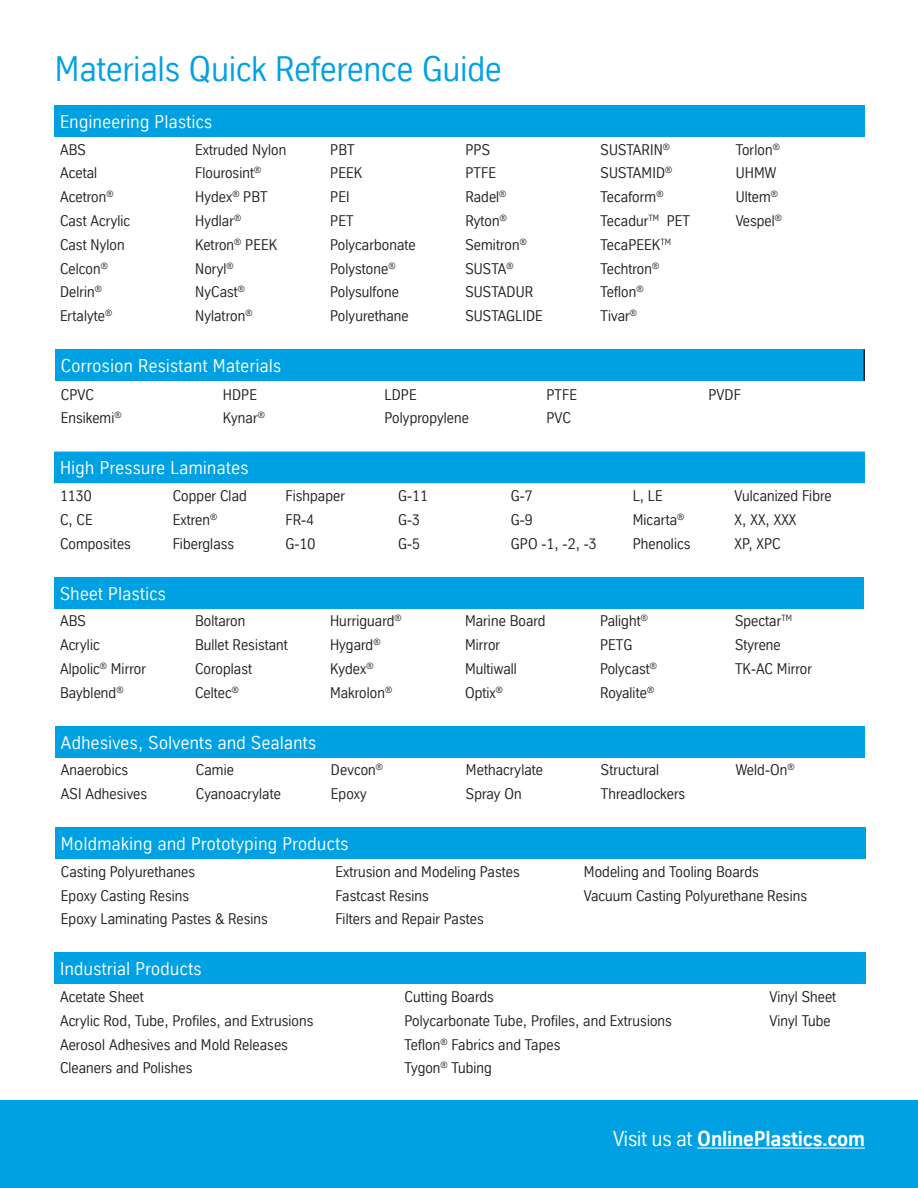
<style>
.page{position:relative;width:918px;height:1188px;background:#fff}
.page>*{position:absolute;margin:0;border:0;box-sizing:border-box;transform-origin:0 0}
.t1{font:34.5px "TK Type";color:#00a1e3}
.t2{font:700 21px "TK Type";letter-spacing:-.01em;color:#fff}
.t3{font:18px "TK Type";letter-spacing:.02em;color:#fff}
.t4{font:15px "TK Type";color:#231f20}
.s1{font-weight:400}
</style>
<div class="page">
<div style="left:0;top:1101px;width:918px;height:87px;background:#00a1e3"></div>
<div style="left:54px;top:105px;width:811px;height:32px;background:#00a1e3"></div>
<div style="left:55px;top:349px;width:809px;height:32px;background:#00a1e3"></div>
<hr style="left:863px;top:349px;width:2px;height:32px;background:#231f20">
<div style="left:54px;top:452px;width:811px;height:31px;background:#00a1e3"></div>
<div style="left:54px;top:577px;width:810px;height:31px;background:#00a1e3"></div>
<div style="left:55px;top:726px;width:810px;height:32px;background:#00a1e3"></div>
<div style="left:54px;top:953px;width:811px;height:31px;background:#00a1e3"></div>
<div style="left:55px;top:827px;width:810px;height:32px;background:#00a1e3"></div>
<hr style="left:697px;top:1148px;width:168px;height:1px;background:#fff">
<p class="t1" style="left:55px;top:50px;width:449px">Materials Quick Reference Guide</p>
<p class="t3" style="left:60px;top:112px;width:154px">Engineering Plastics</p>
<p class="t4" style="left:60px;top:141px;width:27px">ABS</p>
<p class="t4" style="left:195px;top:141px;width:93px">Extruded Nylon</p>
<p class="t4" style="left:330px;top:141px;width:26px">PBT</p>
<p class="t4" style="left:465px;top:141px;width:26px">PPS</p>
<p class="t4" style="left:601px;top:141px;width:71px">SUSTARIN<sup>®</sup></p>
<p class="t4" style="left:736px;top:141px;width:46px">Torlon<sup>®</sup></p>
<p class="t4" style="left:60px;top:165px;width:39px">Acetal</p>
<p class="t4" style="left:195px;top:165px;width:68px">Flourosint<sup>®</sup></p>
<p class="t4" style="left:330px;top:165px;width:33px">PEEK</p>
<p class="t4" style="left:465px;top:165px;width:32px">PTFE</p>
<p class="t4" style="left:601px;top:165px;width:73px">SUSTAMID<sup>®</sup></p>
<p class="t4" style="left:736px;top:165px;width:42px">UHMW</p>
<p class="t4" style="left:60px;top:189px;width:55px">Acetron<sup>®</sup></p>
<p class="t4" style="left:195px;top:189px;width:74px">Hydex<sup>®</sup> PBT</p>
<p class="t4" style="left:330px;top:189px;width:21px">PEI</p>
<p class="t4" style="left:465px;top:189px;width:43px">Radel<sup>®</sup></p>
<p class="t4" style="left:601px;top:189px;width:64px">Tecaform<sup>®</sup></p>
<p class="t4" style="left:736px;top:189px;width:44px">Ultem<sup>®</sup></p>
<p class="t4" style="left:60px;top:212px;width:72px">Cast Acrylic</p>
<p class="t4" style="left:195px;top:212px;width:48px">Hydlar<sup>®</sup></p>
<p class="t4" style="left:330px;top:212px;width:25px">PET</p>
<p class="t4" style="left:465px;top:212px;width:43px">Ryton<sup>®</sup></p>
<p class="t4" style="left:601px;top:212px;width:91px">Tecadur<sup>TM</sup> PET</p>
<p class="t4" style="left:736px;top:212px;width:48px">Vespel<sup>®</sup></p>
<p class="t4" style="left:60px;top:236px;width:66px">Cast Nylon</p>
<p class="t4" style="left:195px;top:236px;width:84px">Ketron<sup>®</sup> PEEK</p>
<p class="t4" style="left:330px;top:236px;width:87px">Polycarbonate</p>
<p class="t4" style="left:465px;top:236px;width:63px">Semitron<sup>®</sup></p>
<p class="t4" style="left:601px;top:236px;width:72px">TecaPEEK<sup>TM</sup></p>
<p class="t4" style="left:60px;top:260px;width:49px">Celcon<sup>®</sup></p>
<p class="t4" style="left:195px;top:260px;width:40px">Noryl<sup>®</sup></p>
<p class="t4" style="left:330px;top:260px;width:67px">Polystone<sup>®</sup></p>
<p class="t4" style="left:465px;top:260px;width:50px">SUSTA<sup>®</sup></p>
<p class="t4" style="left:601px;top:260px;width:60px">Techtron<sup>®</sup></p>
<p class="t4" style="left:60px;top:284px;width:44px">Delrin<sup>®</sup></p>
<p class="t4" style="left:195px;top:284px;width:51px">NyCast<sup>®</sup></p>
<p class="t4" style="left:330px;top:284px;width:70px">Polysulfone</p>
<p class="t4" style="left:465px;top:284px;width:69px">SUSTADUR</p>
<p class="t4" style="left:601px;top:284px;width:45px">Teflon<sup>®</sup></p>
<p class="t4" style="left:60px;top:307px;width:54px">Ertalyte<sup>®</sup></p>
<p class="t4" style="left:195px;top:307px;width:59px">Nylatron<sup>®</sup></p>
<p class="t4" style="left:330px;top:307px;width:80px">Polyurethane</p>
<p class="t4" style="left:465px;top:307px;width:79px">SUSTAGLIDE</p>
<p class="t4" style="left:601px;top:307px;width:38px">Tivar<sup>®</sup></p>
<p class="t3" style="left:61px;top:356px;width:222px">Corrosion Resistant Materials</p>
<p class="t4" style="left:61px;top:386px;width:35px">CPVC</p>
<p class="t4" style="left:223px;top:386px;width:36px">HDPE</p>
<p class="t4" style="left:385px;top:386px;width:34px">LDPE</p>
<p class="t4" style="left:546px;top:386px;width:32px">PTFE</p>
<p class="t4" style="left:708px;top:386px;width:34px">PVDF</p>
<p class="t4" style="left:61px;top:410px;width:62px">Ensikemi<sup>®</sup></p>
<p class="t4" style="left:223px;top:410px;width:44px">Kynar<sup>®</sup></p>
<p class="t4" style="left:385px;top:410px;width:86px">Polypropylene</p>
<p class="t4" style="left:546px;top:410px;width:26px">PVC</p>
<p class="t3" style="left:60px;top:458px;width:190px">High Pressure Laminates</p>
<p class="t4" style="left:60px;top:487px;width:33px">1130</p>
<p class="t4" style="left:173px;top:487px;width:76px">Copper Clad</p>
<p class="t4" style="left:285px;top:487px;width:61px">Fishpaper</p>
<p class="t4" style="left:398px;top:487px;width:32px">G-11</p>
<p class="t4" style="left:511px;top:487px;width:24px">G-7</p>
<p class="t4" style="left:633px;top:487px;width:32px">L, LE</p>
<p class="t4" style="left:735px;top:487px;width:99px">Vulcanized Fibre</p>
<p class="t4" style="left:60px;top:511px;width:34px">C, CE</p>
<p class="t4" style="left:173px;top:511px;width:46px">Extren<sup>®</sup></p>
<p class="t4" style="left:285px;top:511px;width:30px">FR-4</p>
<p class="t4" style="left:398px;top:511px;width:24px">G-3</p>
<p class="t4" style="left:511px;top:511px;width:24px">G-9</p>
<p class="t4" style="left:633px;top:511px;width:53px">Micarta<sup>®</sup></p>
<p class="t4" style="left:735px;top:511px;width:63px">X, XX, XXX</p>
<p class="t4" style="left:60px;top:535px;width:72px">Composites</p>
<p class="t4" style="left:173px;top:535px;width:63px">Fiberglass</p>
<p class="t4" style="left:285px;top:535px;width:32px">G-10</p>
<p class="t4" style="left:398px;top:535px;width:24px">G-5</p>
<p class="t4" style="left:511px;top:535px;width:87px">GPO -1, -2, -3</p>
<p class="t4" style="left:633px;top:535px;width:59px">Phenolics</p>
<p class="t4" style="left:735px;top:535px;width:48px">XP, XPC</p>
<p class="t3" style="left:60px;top:583px;width:107px">Sheet Plastics</p>
<p class="t4" style="left:60px;top:613px;width:27px">ABS</p>
<p class="t4" style="left:195px;top:613px;width:52px">Boltaron</p>
<p class="t4" style="left:330px;top:613px;width:73px">Hurriguard<sup>®</sup></p>
<p class="t4" style="left:465px;top:613px;width:82px">Marine Board</p>
<p class="t4" style="left:600px;top:613px;width:49px">Palight<sup>®</sup></p>
<p class="t4" style="left:735px;top:613px;width:59px">Spectar<sup>TM</sup></p>
<p class="t4" style="left:60px;top:636px;width:41px">Acrylic</p>
<p class="t4" style="left:195px;top:636px;width:94px">Bullet Resistant</p>
<p class="t4" style="left:330px;top:636px;width:52px">Hygard<sup>®</sup></p>
<p class="t4" style="left:465px;top:636px;width:37px">Mirror</p>
<p class="t4" style="left:600px;top:636px;width:34px">PETG</p>
<p class="t4" style="left:735px;top:636px;width:47px">Styrene</p>
<p class="t4" style="left:60px;top:660px;width:88px">Alpolic<sup>®</sup> Mirror</p>
<p class="t4" style="left:195px;top:660px;width:59px">Coroplast</p>
<p class="t4" style="left:330px;top:660px;width:45px">Kydex<sup>®</sup></p>
<p class="t4" style="left:465px;top:660px;width:54px">Multiwall</p>
<p class="t4" style="left:600px;top:660px;width:59px">Polycast<sup>®</sup></p>
<p class="t4" style="left:735px;top:660px;width:79px">TK-AC Mirror</p>
<p class="t4" style="left:60px;top:684px;width:65px">Bayblend<sup>®</sup></p>
<p class="t4" style="left:195px;top:684px;width:45px">Celtec<sup>®</sup></p>
<p class="t4" style="left:330px;top:684px;width:64px">Makrolon<sup>®</sup></p>
<p class="t4" style="left:465px;top:684px;width:40px">Optix<sup>®</sup></p>
<p class="t4" style="left:600px;top:684px;width:56px">Royalite<sup>®</sup></p>
<p class="t3" style="left:61px;top:732px;width:257px">Adhesives, Solvents and Sealants</p>
<p class="t4" style="left:61px;top:762px;width:69px">Anaerobics</p>
<p class="t4" style="left:196px;top:762px;width:40px">Camie</p>
<p class="t4" style="left:331px;top:762px;width:54px">Devcon<sup>®</sup></p>
<p class="t4" style="left:466px;top:762px;width:79px">Methacrylate</p>
<p class="t4" style="left:601px;top:762px;width:60px">Structural</p>
<p class="t4" style="left:736px;top:762px;width:60px">Weld-On<sup>®</sup></p>
<p class="t4" style="left:61px;top:785px;width:88px">ASI Adhesives</p>
<p class="t4" style="left:196px;top:785px;width:87px">Cyanoacrylate</p>
<p class="t4" style="left:331px;top:785px;width:37px">Epoxy</p>
<p class="t4" style="left:466px;top:785px;width:57px">Spray On</p>
<p class="t4" style="left:601px;top:785px;width:86px">Threadlockers</p>
<p class="t3" style="left:61px;top:834px;width:289px">Moldmaking and Prototyping Products</p>
<p class="t4" style="left:61px;top:863px;width:136px">Casting Polyurethanes</p>
<p class="t4" style="left:335px;top:863px;width:186px">Extrusion and Modeling Pastes</p>
<p class="t4" style="left:584px;top:863px;width:176px">Modeling and Tooling Boards</p>
<p class="t4" style="left:61px;top:887px;width:130px">Epoxy Casting Resins</p>
<p class="t4" style="left:335px;top:887px;width:95px">Fastcast Resins</p>
<p class="t4" style="left:584px;top:887px;width:225px">Vacuum Casting Polyurethane Resins</p>
<p class="t4" style="left:61px;top:911px;width:208px">Epoxy Laminating Pastes &amp; Resins</p>
<p class="t4" style="left:335px;top:911px;width:150px">Filters and Repair Pastes</p>
<p class="t3" style="left:60px;top:959px;width:143px">Industrial Products</p>
<p class="t4" style="left:60px;top:988px;width:85px">Acetate Sheet</p>
<p class="t4" style="left:405px;top:988px;width:91px">Cutting Boards</p>
<p class="t4" style="left:770px;top:988px;width:68px">Vinyl Sheet</p>
<p class="t4" style="left:60px;top:1012px;width:255px">Acrylic Rod, Tube, Profiles, and Extrusions</p>
<p class="t4" style="left:405px;top:1012px;width:269px">Polycarbonate Tube, Profiles, and Extrusions</p>
<p class="t4" style="left:770px;top:1012px;width:63px">Vinyl Tube</p>
<p class="t4" style="left:60px;top:1036px;width:229px">Aerosol Adhesives and Mold Releases</p>
<p class="t4" style="left:405px;top:1036px;width:157px">Teflon<sup>®</sup> Fabrics and Tapes</p>
<p class="t4" style="left:60px;top:1060px;width:134px">Cleaners and Polishes</p>
<p class="t4" style="left:405px;top:1060px;width:89px">Tygon<sup>®</sup> Tubing</p>
<p class="t2" style="left:613px;top:1127px;width:253px"><span class="s1">Visit us at</span> OnlinePlastics.com</p>
</div>
